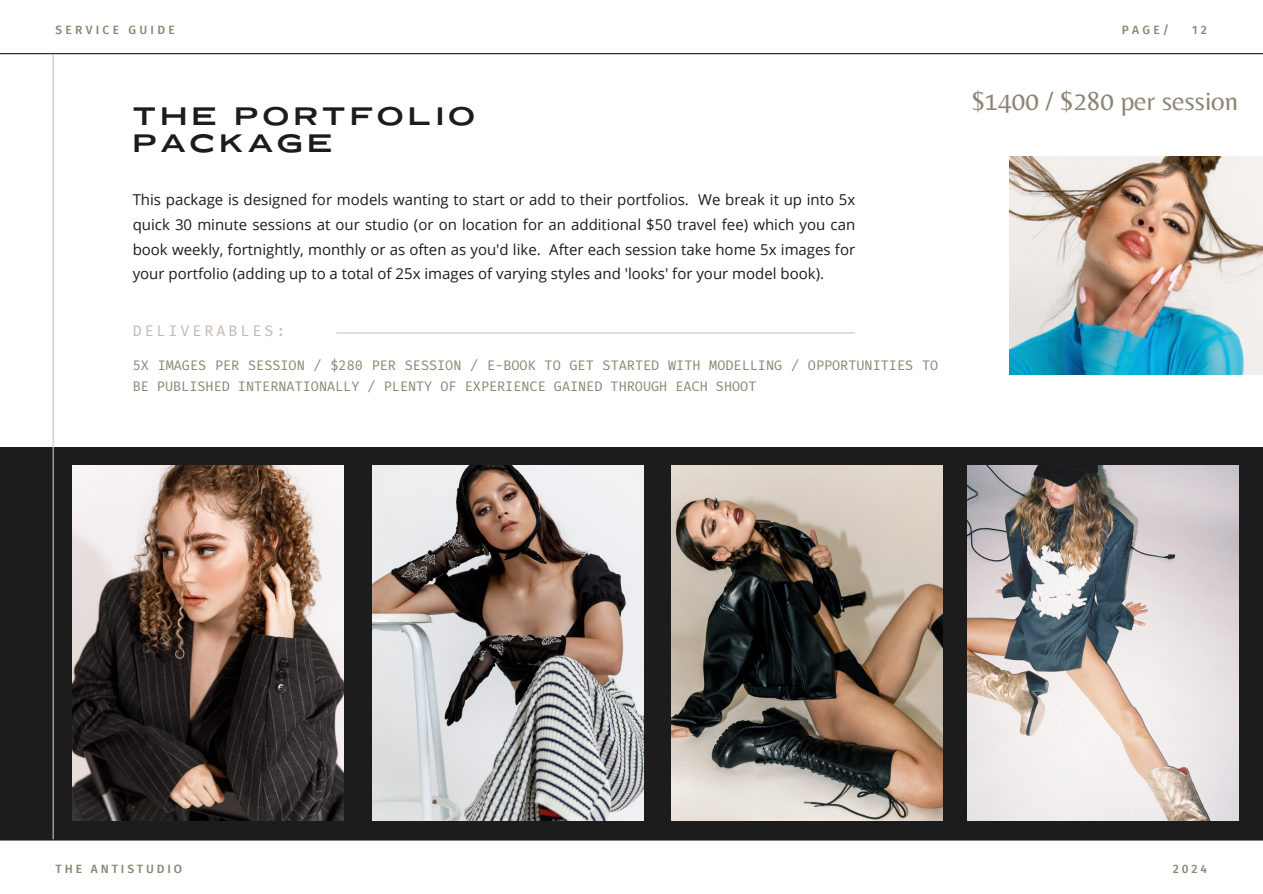
<style>
.page{position:relative;width:1263px;height:894px;background:#fff}
.page>*{position:absolute;margin:0;border:0;box-sizing:border-box;transform-origin:0 0}
.t1{font:27px "Belleza";color:#8c8573}
.t2{font:700 24px/27px "Messapia";letter-spacing:.19em;color:#1c1c1c}
.t3{font:15px/24.8px "Open Sans";color:#1c1c1c;text-align:justify}
.t4{font:15px "Fira Mono";letter-spacing:.2em;color:#c2b8b0}
.t5{font:13.5px/21.3px "Fira Mono";color:#8c8573}
.t6{font:500 12px "Fira Sans";letter-spacing:.24em;color:#8c8573}
.t7{font:500 12px "Fira Sans";letter-spacing:.27em;color:#8c8573}
</style>
<div class="page">
<hr style="left:0;top:839px;width:1263px;height:1px;background:#1c1c1c">
<hr style="left:0;top:53px;width:1263px;height:1px;background:#1c1c1c">
<div style="left:0;top:446px;width:1263px;height:393px;background:#1c1c1c"></div>
<hr style="left:53px;top:55px;width:1px;height:783px;background:#cdc4b5">
<hr style="left:337px;top:332px;width:518px;height:1px;background:#cdc4b5">
<img style="left:1010px;top:156px;width:253px;height:219px">
<img style="left:967px;top:465px;width:272px;height:355px">
<img style="left:672px;top:465px;width:271px;height:355px">
<img style="left:373px;top:465px;width:271px;height:355px">
<img style="left:73px;top:465px;width:271px;height:355px">
<p class="t7" style="left:56px;top:23px;width:121px">SERVICE GUIDE</p>
<p class="t6" style="left:1122px;top:23px;width:49px">PAGE/</p>
<p class="t6" style="left:1192px;top:23px;width:16px">1 2</p>
<p class="t2" style="left:133px;top:102px;width:344px">THE PORTFOLIO<br>PACKAGE</p>
<p class="t3" style="left:133px;top:187px;width:724px">This package is designed for models wanting to start or add to their portfolios. We break it up into 5x quick 30 minute sessions at our studio (or on location for an additional $50 travel fee) which you can book weekly, fortnightly, monthly or as often as you'd like. After each session take home 5x images for your portfolio (adding up to a total of 25x images of varying styles and 'looks' for your model book).</p>
<p class="t4" style="left:133px;top:322px;width:154px">DELIVERABLES:</p>
<p class="t5" style="left:133px;top:354px;width:807px">5X IMAGES PER SESSION / $280 PER SESSION / E-BOOK TO GET STARTED WITH MODELLING / OPPORTUNITIES TO<br>BE PUBLISHED INTERNATIONALLY / PLENTY OF EXPERIENCE GAINED THROUGH EACH SHOOT</p>
<p class="t1" style="left:971px;top:85px;width:268px">$1400 / $280 per session</p>
<p class="t6" style="left:56px;top:861px;width:128px">THE ANTISTUDIO</p>
<p class="t6" style="left:1173px;top:861px;width:36px">2024</p>
</div>
